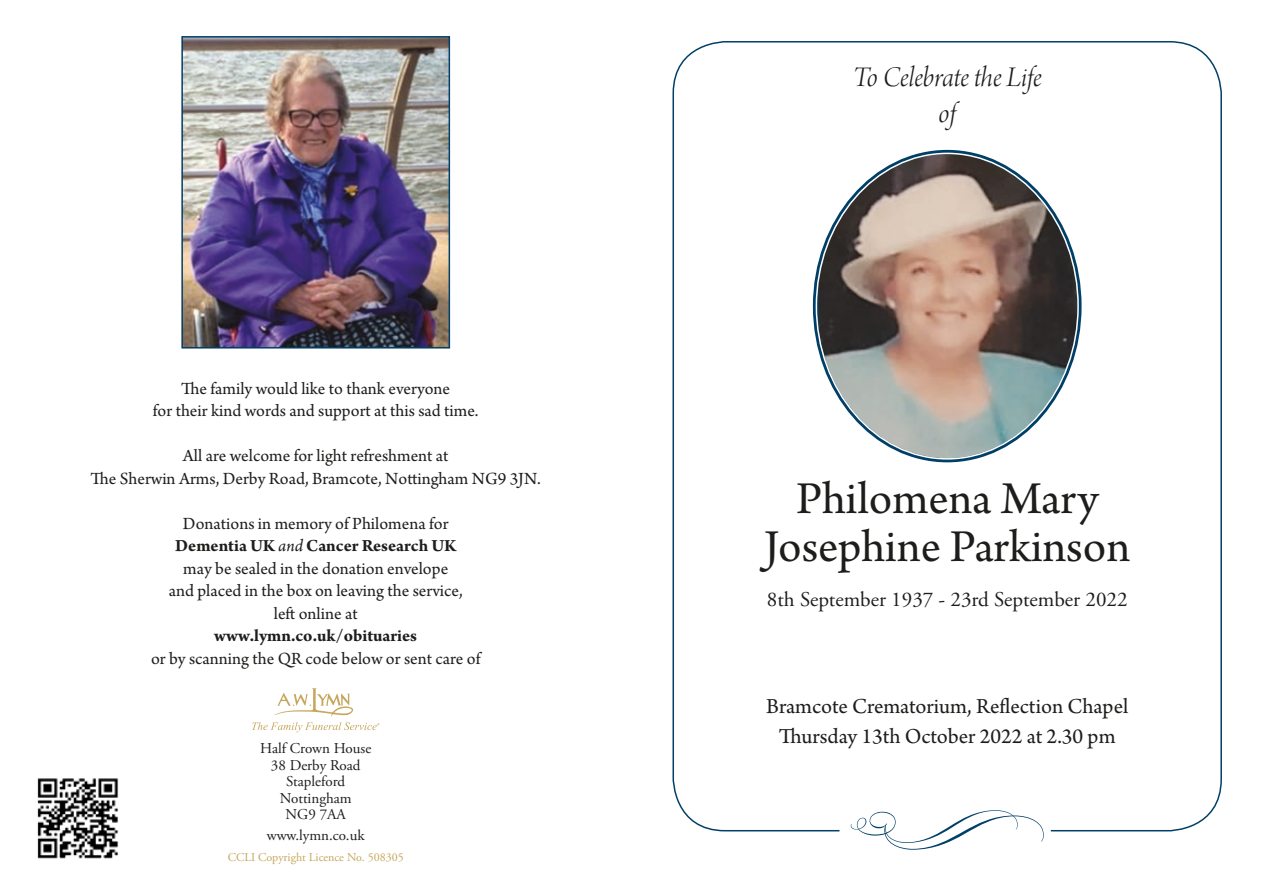
<style>
.page{position:relative;width:1263px;height:893px;background:#fff}
.page>*{position:absolute;margin:0;border:0;box-sizing:border-box;transform-origin:0 0}
.t1{font:48px/48px "Arno Pro";color:#1d1d1b;text-align:center}
.t2{font:30px/36px "Arno Pro Light Italic Display";letter-spacing:-.005em;color:#1d1d1b;text-align:center}
.t3{font:22.5px/30px "Arno Pro";color:#1d1d1b;text-align:center}
.t4{font:21px "Adobe Garamond Pro";color:#1d1d1b}
.t5{font:18px/22.5px "Arno Pro";color:#1d1d1b;text-align:center}
.t6{font:700 18px "Arno Pro";color:#1d1d1b}
.t7{font:15px/16.5px "Adobe Garamond Pro";color:#1d1d1b;text-align:center}
.t8{font:12px "Adobe Garamond Pro";color:#c6a65b}
.s1{font-weight:700}
.s2{font-style:italic}
</style>
<div class="page">
<svg style="left:851px;top:810px;width:193px;height:40px"></svg>
<img style="left:819px;top:154px;width:258px;height:304px">
<img style="left:181px;top:36px;width:270px;height:313px">
<svg style="left:252px;top:688px;width:127px;height:44px"></svg>
<img style="left:37px;top:778px;width:82px;height:81px">
<p class="t5" style="left:153px;top:378px;width:327px">The family would like to thank everyone<br>for their kind words and support at this sad time.</p>
<p class="t5" style="left:91px;top:445px;width:452px">All are welcome for light refreshment at<br>The Sherwin Arms, Derby Road, Bramcote, Nottingham NG9 3JN.</p>
<p class="t5" style="left:169px;top:513px;width:295px">Donations in memory of Philomena for <span class="s1">Dementia UK</span> <span class="s2">and</span> <span class="s1">Cancer Research UK </span>may be sealed in the donation envelope and placed in the box on leaving the service, left online at</p>
<p class="t6" style="left:214px;top:625px;width:204px">www.lymn.co.uk/obituaries</p>
<p class="t5" style="left:151px;top:648px;width:331px">or by scanning the QR code below or sent care of</p>
<p class="t7" style="left:260px;top:741px;width:113px">Half Crown House<br>38 Derby Road<br>Stapleford<br>Nottingham<br>NG9 7AA</p>
<p class="t7" style="left:267px;top:827px;width:99px">www.lymn.co.uk</p>
<p class="t8" style="left:228px;top:850px;width:178px">CCLI Copyright Licence No. 508305</p>
<h2 class="t2" style="left:853px;top:62px;width:190px">To Celebrate the Life of</h2>
<h1 class="t1" style="left:764px;top:477px;width:368px">Philomena Mary<br>Josephine Parkinson</h1>
<p class="t4" style="left:767px;top:587px;width:362px">8th September 1937 - 23rd September 2022</p>
<p class="t3" style="left:766px;top:693px;width:363px">Bramcote Crematorium, Reflection Chapel<br>Thursday 13th October 2022 at 2.30 pm</p>
</div>
